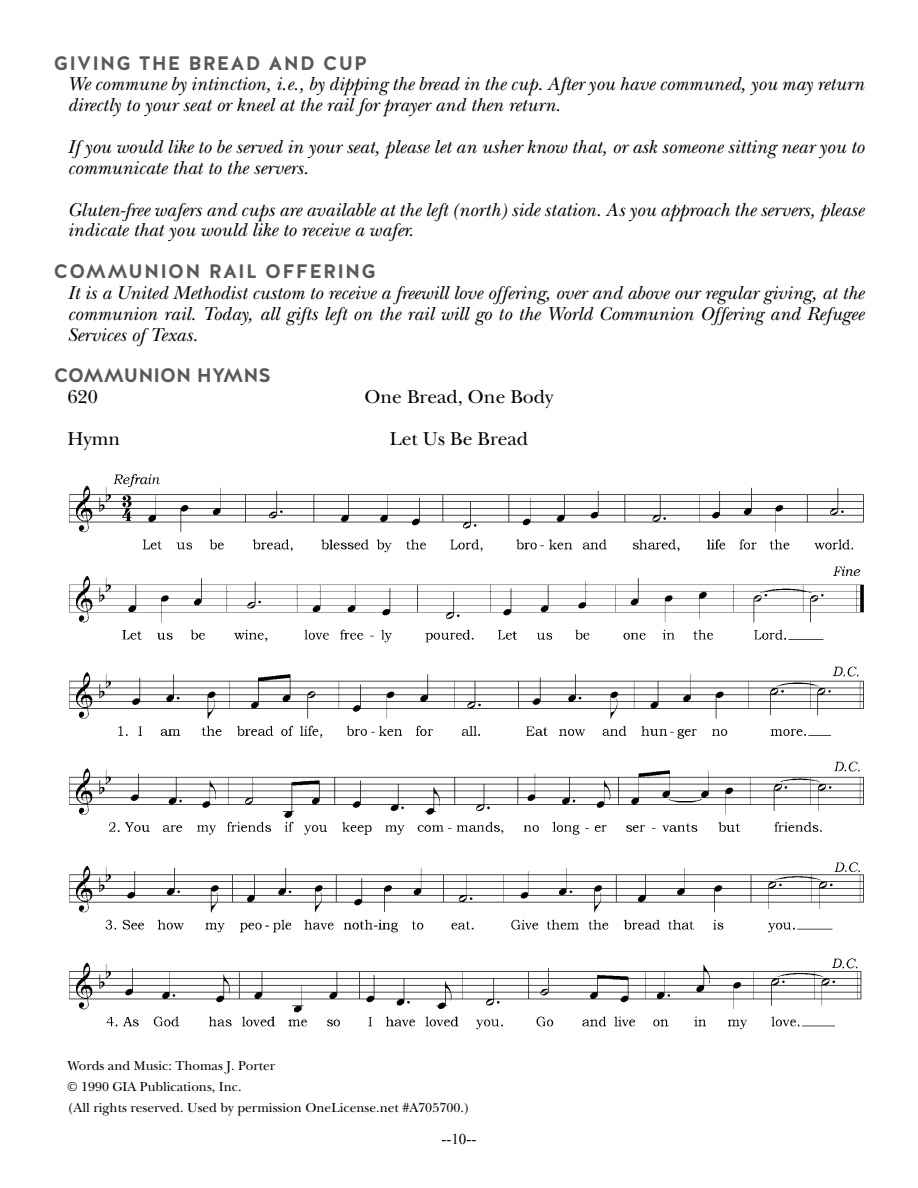
<style>
.page{position:relative;width:918px;height:1188px;background:#fff}
.page>*{position:absolute;margin:0;border:0;box-sizing:border-box;transform-origin:0 0}
.t1{font:italic 19.5px/20.9px "New Baskerville Std";color:#000}
.t2{font:700 19.5px "Halis R";letter-spacing:.06em;color:#58595b}
.t3{font:19.5px "New Baskerville Std";color:#000}
.t4{font:700 19.5px "Halis R";color:#58595b}
.t5{font:15px "Times New Roman";color:#000}
.t6{font:13.5px/20.9px "New Baskerville Std";color:#000}
</style>
<div class="page">
<img style="left:69px;top:474px;width:795px;height:555px">
<p class="t2" style="left:54px;top:50px;width:315px">GIVING THE BREAD AND CUP</p>
<p class="t1" style="left:67px;top:74px;width:798px">We commune by intinction, i.e., by dipping the bread in the cup. After you have communed, you may return directly to your seat or kneel at the rail for prayer and then return.</p>
<p class="t1" style="left:67px;top:136px;width:798px">If you would like to be served in your seat, please let an usher know that, or ask someone sitting near you to communicate that to the servers.</p>
<p class="t1" style="left:67px;top:199px;width:798px">Gluten-free wafers and cups are available at the left (north) side station. As you approach the servers, please indicate that you would like to receive a wafer.</p>
<p class="t2" style="left:54px;top:259px;width:323px">COMMUNION RAIL OFFERING</p>
<p class="t1" style="left:67px;top:282px;width:798px;text-align:justify">It is a United Methodist custom to receive a freewill love offering, over and above our regular giving, at the communion rail. Today, all gifts left on the rail will go to the World Communion Offering and Refugee Services of Texas.</p>
<p class="t4" style="left:54px;top:363px;width:219px">COMMUNION HYMNS</p>
<p class="t3" style="left:67px;top:386px;width:32px">620</p>
<p class="t3" style="left:365px;top:386px;width:190px">One Bread, One Body</p>
<p class="t3" style="left:67px;top:427px;width:54px">Hymn</p>
<p class="t3" style="left:390px;top:427px;width:140px">Let Us Be Bread</p>
<p class="t6" style="left:68px;top:1056px;width:404px">Words and Music: Thomas J. Porter<br>© 1990 GIA Publications, Inc.<br>(All rights reserved. Used by permission OneLicense.net #A705700.)</p>
<p class="t5" style="left:442px;top:1129px;width:36px">--10--</p>
</div>
